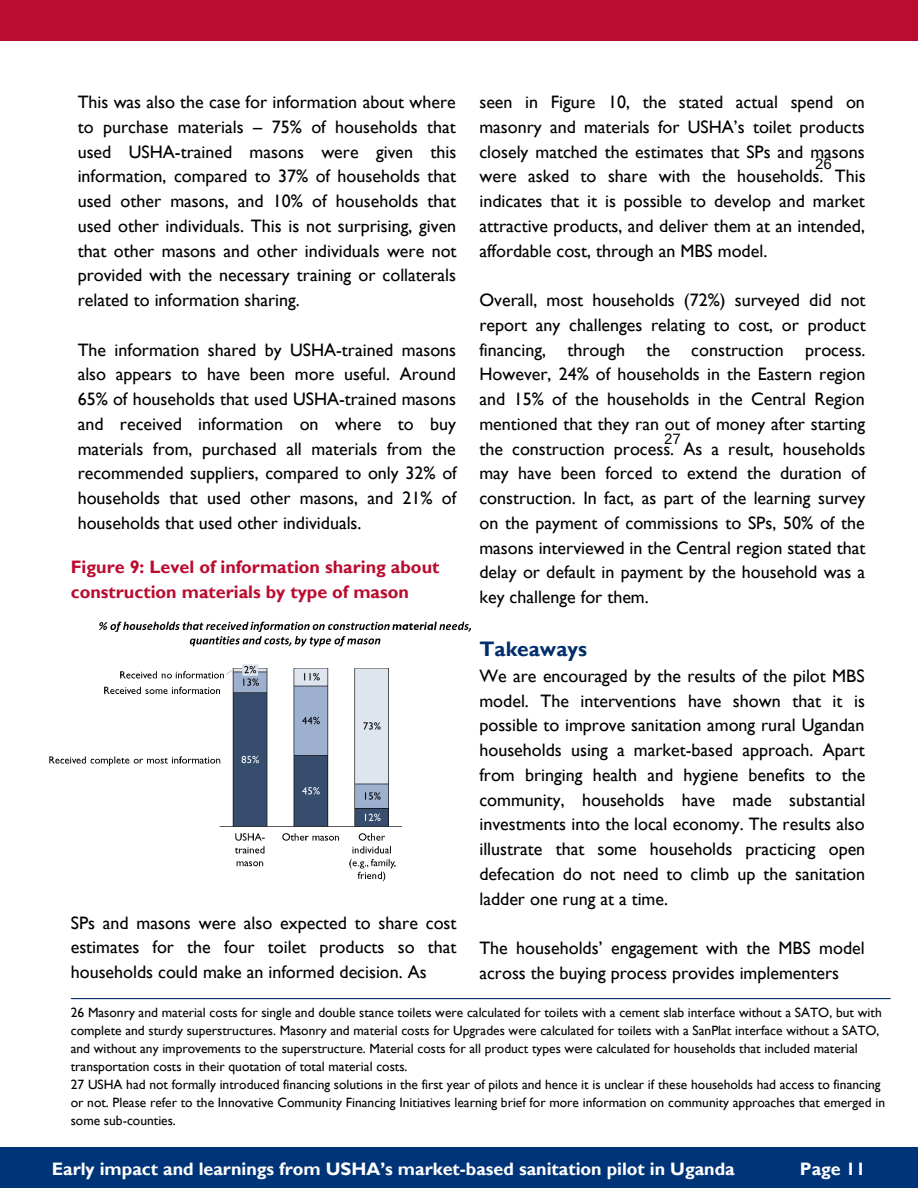
<style>
.page{position:relative;width:918px;height:1188px;background:#fff}
.page>*{position:absolute;margin:0;border:0;box-sizing:border-box;transform-origin:0 0}
.t1{font:700 21px "Gill Sans";color:#002f6c}
.t2{font:18px/24.8px "Gill Sans";color:#000;text-align:justify}
.t3{font:700 18px "Gill Sans";color:#fff}
.t4{font:700 18px "Gill Sans";color:#ba0c2f}
.t5{font:15px "Arimo";color:#000}
.t6{font:13.5px/18px "Gill Sans";color:#000}
</style>
<div class="page">
<img style="left:49px;top:621px;width:422px;height:261px">
<div style="left:0;top:1148px;width:918px;height:40px;background:#003478"></div>
<div style="left:0;top:0;width:918px;height:40px;background:#ba0c2f"></div>
<hr style="left:71px;top:998px;width:819px;height:1px;background:#002f6c">
<p class="t2" style="left:78px;top:89px;width:380px">This was also the case for information about where to purchase materials – 75% of households that used USHA-trained masons were given this information, compared to 37% of households that used other masons, and 10% of households that used other individuals. This is not surprising, given that other masons and other individuals were not provided with the necessary training or collaterals related to information sharing.</p>
<p class="t2" style="left:78px;top:337px;width:381px">The information shared by USHA-trained masons also appears to have been more useful. Around 65% of households that used USHA-trained masons and received information on where to buy materials from, purchased all materials from the recommended suppliers, compared to only 32% of households that used other masons, and 21% of households that used other individuals.</p>
<p class="t4" style="left:71px;top:557px;width:370px">Figure 9: Level of information sharing about</p>
<p class="t4" style="left:71px;top:581px;width:340px">construction materials by type of mason</p>
<p class="t2" style="left:71px;top:910px;width:387px">SPs and masons were also expected to share cost estimates for the four toilet products so that households could make an informed decision. As</p>
<p class="t2" style="left:479px;top:89px;width:388px">seen in Figure 10, the stated actual spend on masonry and materials for USHA’s toilet products closely matched the estimates that SPs and masons were asked to share with the households. This indicates that it is possible to develop and market attractive products, and deliver them at an intended, affordable cost, through an MBS model.</p>
<p class="t2" style="left:479px;top:287px;width:388px">Overall, most households (72%) surveyed did not report any challenges relating to cost, or product financing, through the construction process.<br>However, 24% of households in the Eastern region and 15% of the households in the Central Region mentioned that they ran out of money after starting the construction process. As a result, households may have been forced to extend the duration of construction. In fact, as part of the learning survey on the payment of commissions to SPs, 50% of the masons interviewed in the Central region stated that delay or default in payment by the household was a key challenge for them.</p>
<p class="t1" style="left:479px;top:636px;width:109px">Takeaways</p>
<p class="t2" style="left:479px;top:663px;width:387px">We are encouraged by the results of the pilot MBS model. The interventions have shown that it is possible to improve sanitation among rural Ugandan households using a market-based approach. Apart from bringing health and hygiene benefits to the community, households have made substantial investments into the local economy. The results also illustrate that some households practicing open defecation do not need to climb up the sanitation ladder one rung at a time.</p>
<p class="t2" style="left:479px;top:935px;width:387px">The households’ engagement with the MBS model across the buying process provides implementers</p>
<p class="t5" style="left:815px;top:156px;width:18px">26</p>
<p class="t5" style="left:664px;top:430px;width:18px">27</p>
<p class="t6" style="left:71px;top:1003px;width:812px">26 Masonry and material costs for single and double stance toilets were calculated for toilets with a cement slab interface without a SATO, but with complete and sturdy superstructures. Masonry and material costs for Upgrades were calculated for toilets with a SanPlat interface without a SATO, and without any improvements to the superstructure. Material costs for all product types were calculated for households that included material transportation costs in their quotation of total material costs.</p>
<p class="t6" style="left:71px;top:1075px;width:816px">27 USHA had not formally introduced financing solutions in the first year of pilots and hence it is unclear if these households had access to financing or not. Please refer to the Innovative Community Financing Initiatives learning brief for more information on community approaches that emerged in some sub-counties.</p>
<p class="t3" style="left:52px;top:1159px;width:685px">Early impact and learnings from USHA’s market-based sanitation pilot in Uganda</p>
<p class="t3" style="left:800px;top:1159px;width:67px">Page 11</p>
</div>
